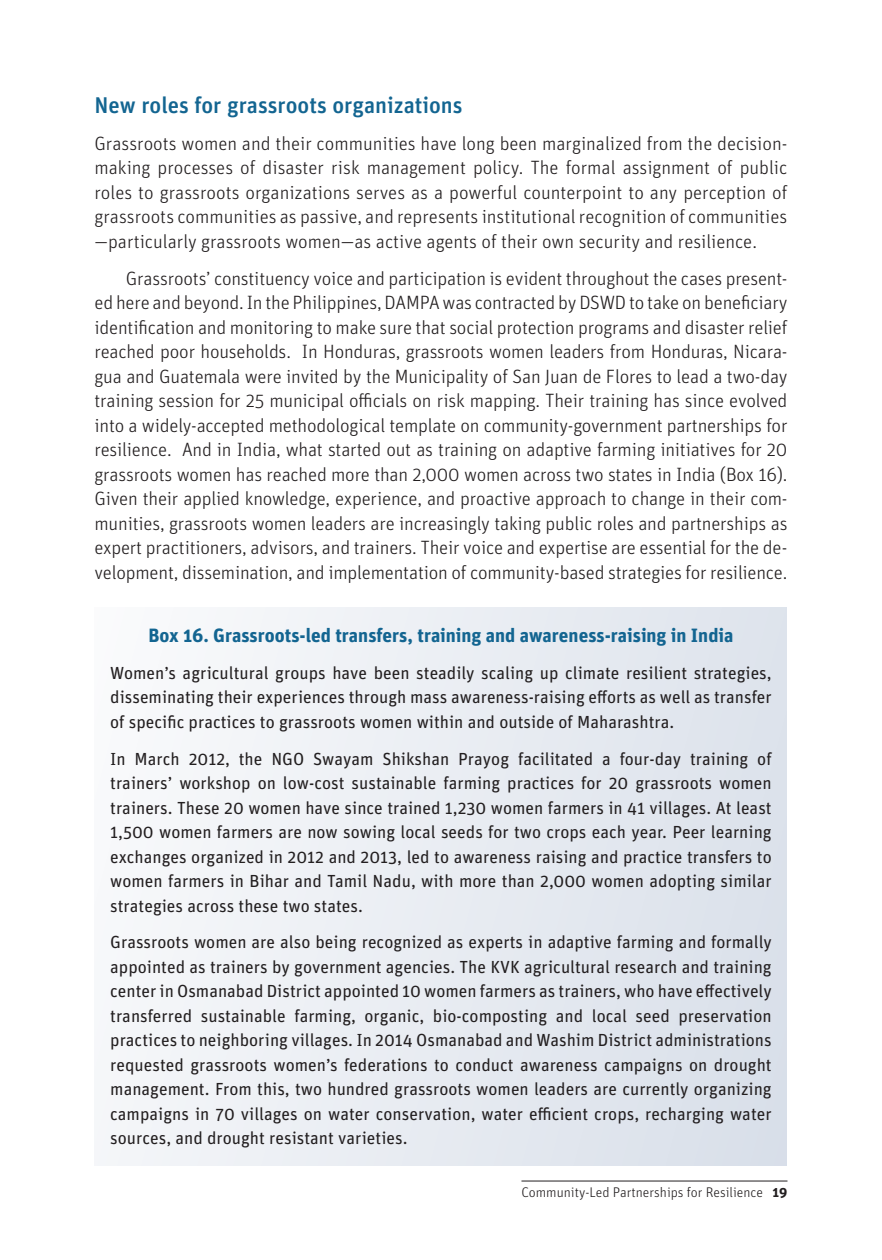
<style>
.page{position:relative;width:882px;height:1260px;background:#fff}
.page>*{position:absolute;margin:0;border:0;box-sizing:border-box;transform-origin:0 0}
.t1{font:500 22.75px "Unit";color:#136591}
.t2{font:300 19.25px/24.5px "Unit";letter-spacing:-.01em;color:#231f20;text-align:justify}
.t3{font:700 19.25px "Unit";color:#136591}
.t4{font:17.5px/24.5px "Unit";color:#231f20;text-align:justify}
.t5{font:300 14px "Unit";color:#231f20}
.s1{font-weight:700}
</style>
<div class="page">
<hr style="left:521px;top:1181px;width:266px;height:1px;background:#231f20">
<div style="left:94px;top:607px;width:694px;height:559px;background:linear-gradient(to right,#f8f9fb,#dbe1ea)"></div>
<p class="t1" style="left:94px;top:91px;width:370px">New roles for grassroots organizations</p>
<p class="t2" style="left:94px;top:131px;width:694px">Grassroots women and their communities have long been marginalized from the decision&shy;making processes of disaster risk management policy. The formal assignment of public roles to grassroots organizations serves as a powerful counterpoint to any perception of grassroots communities as passive, and represents institutional recognition of communities —particularly grassroots women—as active agents of their own security and resilience.</p>
<p class="t2" style="left:94px;top:265px;width:695px;text-indent:31px">Grassroots’ constituency voice and participation is evident throughout the cases present&shy;ed here and beyond. In the Philippines, DAMPA was contracted by DSWD to take on beneficiary identification and monitoring to make sure that social protection programs and disaster relief reached poor households. In Honduras, grassroots women leaders from Honduras, Nicara&shy;gua and Guatemala were invited by the Municipality of San Juan de Flores to lead a two-day training session for 25 municipal officials on risk mapping. Their training has since evolved into a widely-accepted methodological template on community-government partnerships for resilience. And in India, what started out as training on adaptive farming initiatives for 20 grassroots women has reached more than 2,000 women across two states in India (Box 16).<br>Given their applied knowledge, experience, and proactive approach to change in their com&shy;munities, grassroots women leaders are increasingly taking public roles and partnerships as expert practitioners, advisors, and trainers. Their voice and expertise are essential for the de&shy;velopment, dissemination, and implementation of community-based strategies for resilience.</p>
<p class="t3" style="left:149px;top:623px;width:586px">Box 16. Grassroots-led transfers, training and awareness-raising in India</p>
<p class="t4" style="left:110px;top:660px;width:663px">Women’s agricultural groups have been steadily scaling up climate resilient strategies, disseminating their experiences through mass awareness-raising efforts as well as transfer of specific practices to grassroots women within and outside of Maharashtra.</p>
<p class="t4" style="left:110px;top:746px;width:663px">In March 2012, the NGO Swayam Shikshan Prayog facilitated a four-day training of trainers’ workshop on low-cost sustainable farming practices for 20 grassroots women trainers. These 20 women have since trained 1,230 women farmers in 41 villages. At least 1,500 women farmers are now sowing local seeds for two crops each year. Peer learning exchanges organized in 2012 and 2013, led to awareness raising and practice transfers to women farmers in Bihar and Tamil Nadu, with more than 2,000 women adopting similar strategies across these two states.</p>
<p class="t4" style="left:110px;top:930px;width:663px">Grassroots women are also being recognized as experts in adaptive farming and formally appointed as trainers by government agencies. The KVK agricultural research and training center in Osmanabad District appointed 10 women farmers as trainers, who have effectively transferred sustainable farming, organic, bio-composting and local seed preservation practices to neighboring villages. In 2014 Osmanabad and Washim District administrations requested grassroots women’s federations to conduct awareness campaigns on drought management. From this, two hundred grassroots women leaders are currently organizing campaigns in 70 villages on water conservation, water efficient crops, recharging water sources, and drought resistant varieties.</p>
<p class="t5" style="left:521px;top:1183px;width:268px">Community-Led Partnerships for Resilience <span class="s1">19</span></p>
</div>
